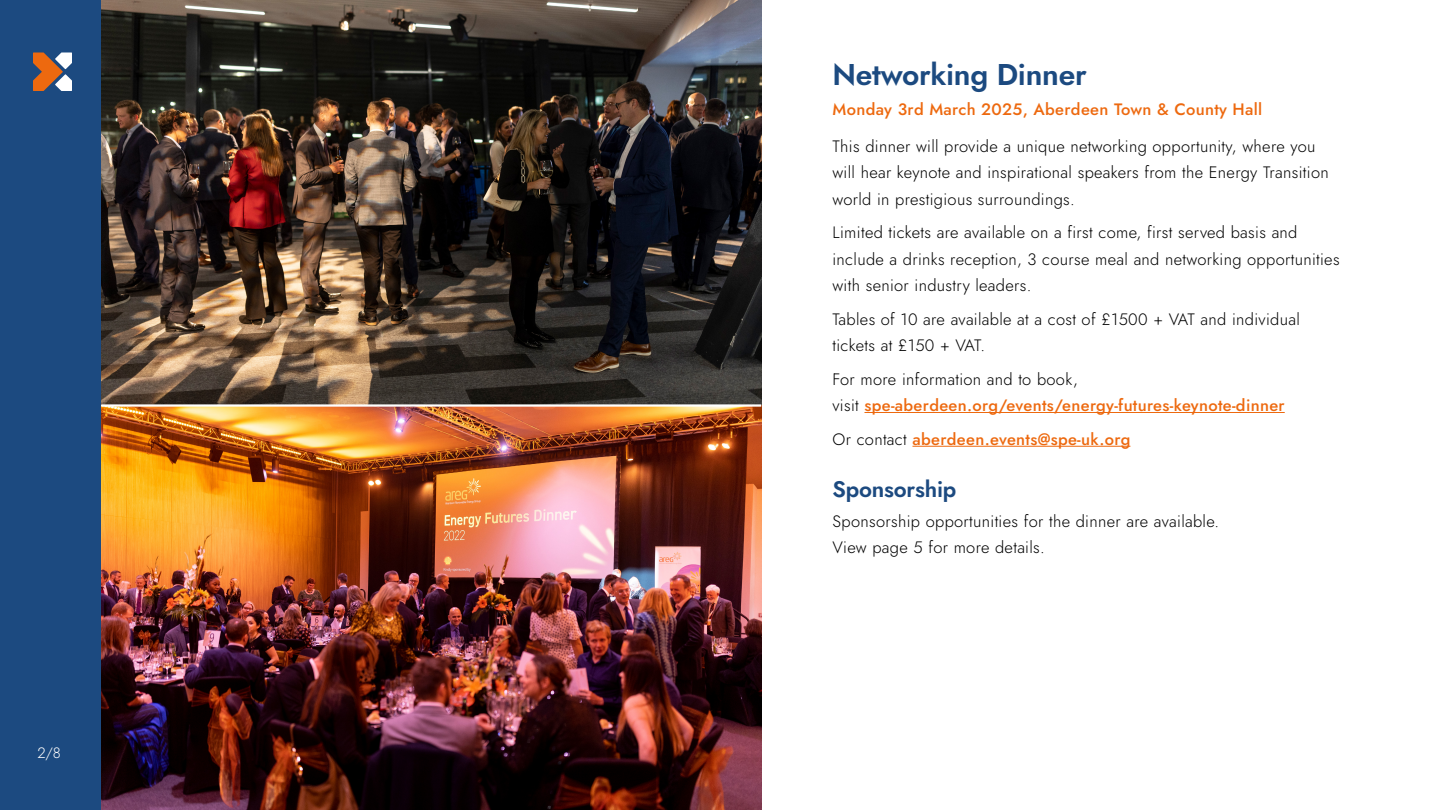
<style>
.page{position:relative;width:1440px;height:810px;background:#fff}
.page>*{position:absolute;margin:0;border:0;box-sizing:border-box;transform-origin:0 0}
.t1{font:600 30px "Jost";letter-spacing:-.01em;color:#1c4a80}
.t2{font:600 22.5px "Jost";letter-spacing:-.01em;color:#1c4a80}
.t3{font:300 16.5px/26.2px "Jost";letter-spacing:.02em;color:#000}
.t4{font:500 16.5px/26.2px "Jost";letter-spacing:.02em;color:#ed690f}
.t5{font:300 15px "Jost";color:#fff}
.s1{font-weight:300;color:#000}
</style>
<div class="page">
<div style="left:0;top:0;width:101px;height:810px;background:#1c4a80"></div>
<svg style="left:33px;top:52px;width:39px;height:39px"></svg>
<hr style="left:864px;top:412px;width:421px;height:1px;background:#ed690f">
<hr style="left:912px;top:446px;width:218px;height:1px;background:#ed690f">
<img style="left:101px;top:0;width:660px;height:810px">
<hr style="left:101px;top:404px;width:660px;height:3px;background:#fff">
<p class="t5" style="left:37px;top:742px;width:25px">2/8</p>
<h1 class="t1" style="left:832px;top:53px;width:256px">Networking Dinner</h1>
<p class="t4" style="left:832px;top:96px;width:431px">Monday 3rd March 2025, Aberdeen Town &amp; County Hall</p>
<p class="t3" style="left:832px;top:133px;width:498px">This dinner will provide a unique networking opportunity, where you will hear keynote and inspirational speakers from the Energy Transition world in prestigious surroundings.</p>
<p class="t3" style="left:832px;top:220px;width:509px">Limited tickets are available on a first come, first served basis and include a drinks reception, 3 course meal and networking opportunities with senior industry leaders.</p>
<p class="t3" style="left:832px;top:306px;width:469px">Tables of 10 are available at a cost of £1500 + VAT and individual tickets at £150 + VAT.</p>
<p class="t4" style="left:832px;top:366px;width:454px"><span class="s1">For more information and to book,<br>visit</span> spe-aberdeen.org/events/energy-futures-keynote-dinner</p>
<p class="t4" style="left:832px;top:426px;width:299px"><span class="s1">Or contact</span> aberdeen.events@spe-uk.org</p>
<h2 class="t2" style="left:832px;top:474px;width:125px">Sponsorship</h2>
<p class="t3" style="left:832px;top:508px;width:388px">Sponsorship opportunities for the dinner are available.<br>View page 5 for more details.</p>
</div>
